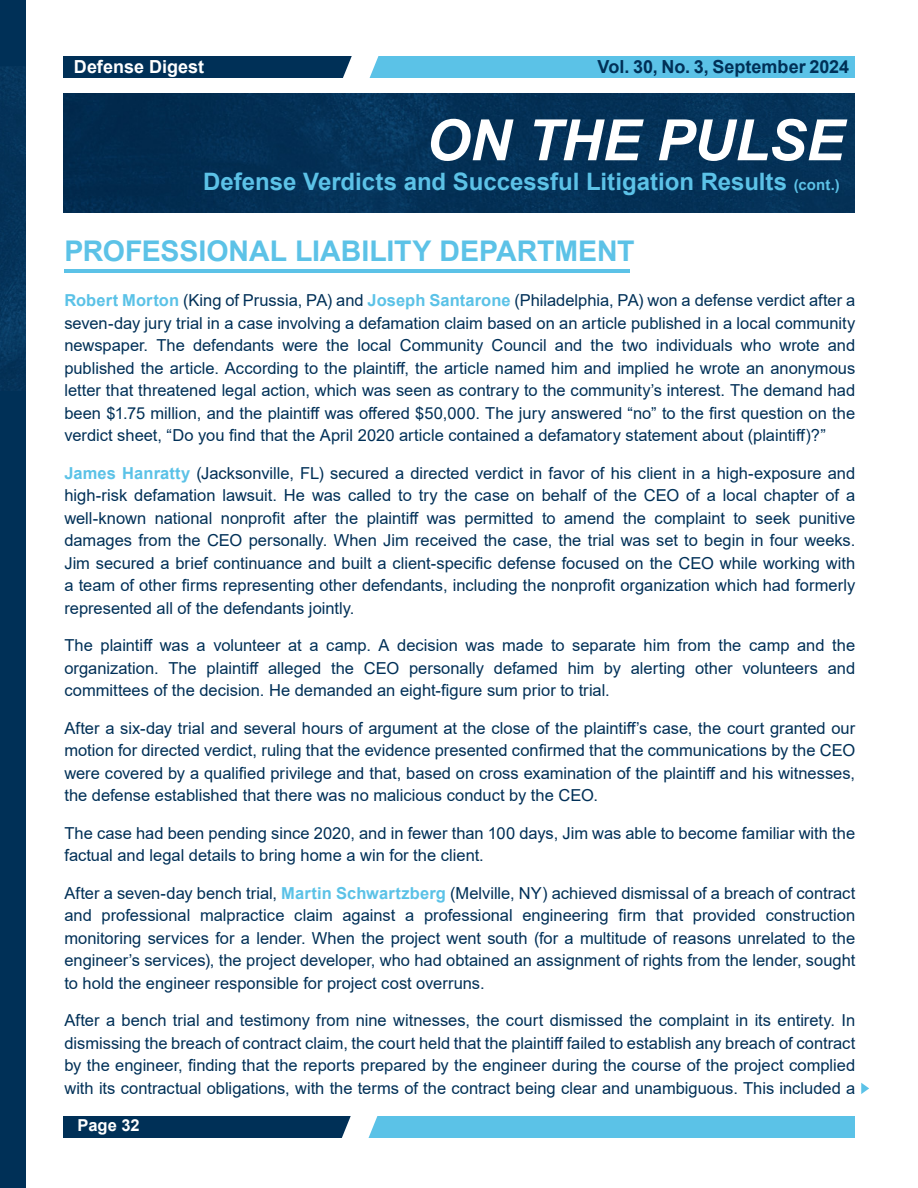
<style>
.page{position:relative;width:918px;height:1188px;background:#fff}
.page>*{position:absolute;margin:0;border:0;box-sizing:border-box;transform-origin:0 0}
.Body_Text_-_Align_Left{font:italic 700 57px "Arial";letter-spacing:-.005em;color:#fff}
.Body_Text_-_Align_Left-2{font:700 28.5px "Arial";color:#5cc2e7}
.Body_Text_-_Align_Left-3{font:700 24px "Arial";color:#5cc2e7}
.Body_Text_-_Align_Left-4{font:700 18px "Arial";color:#003057}
.Body_Text_-_Align_Left-5{font:700 18px "Arial";color:#fff}
.Body_Text_-_Align_Left-6{font:16.5px/22.5px "Arial";color:#003057}
.Body_Text_-_Align_Left-7{font:700 16.5px "Arial";letter-spacing:-.005em;color:#fff}
.s1{font-size:15px}
.s2{font-weight:700;color:#5bc2e7}
</style>
<div class="page">
<div style="left:63px;top:56px;width:295px;height:21px;background:#003057"></div>
<div style="left:363px;top:56px;width:492px;height:21px;background:#5bc2e7"></div>
<svg style="left:340px;top:56px;width:43px;height:38px"></svg>
<div style="left:362px;top:1116px;width:492px;height:21px;background:#5bc2e7"></div>
<div style="left:63px;top:1116px;width:295px;height:21px;background:#003057"></div>
<svg style="left:340px;top:1116px;width:43px;height:22px"></svg>
<div style="left:0;top:0;width:26px;height:1188px;background:#003057"></div>
<img style="left:0;top:67px;width:26px;height:322px">
<img style="left:64px;top:94px;width:791px;height:119px">
<hr style="left:64px;top:269px;width:566px;height:4px;background:#5cc2e7">
<svg style="left:861px;top:1083px;width:8px;height:11px"></svg>
<p class="Body_Text_-_Align_Left-5" style="left:74px;top:54px;width:132px">Defense Digest</p>
<p class="Body_Text_-_Align_Left-4" style="left:597px;top:54px;width:253px">Vol. 30, No. 3, September 2024</p>
<p class="Body_Text_-_Align_Left" style="left:426px;top:102px;width:420px">ON THE PULSE</p>
<p class="Body_Text_-_Align_Left-3" style="left:203px;top:165px;width:638px">Defense Verdicts and Successful Litigation Results <span class="s1">(cont.)</span></p>
<p class="Body_Text_-_Align_Left-2" style="left:64px;top:231px;width:572px">PROFESSIONAL LIABILITY DEPARTMENT</p>
<p class="Body_Text_-_Align_Left-6" style="left:64px;top:289px;width:792px"><span class="s2">Robert Morton</span> (King of Prussia, PA) and <span class="s2">Joseph Santarone</span> (Philadelphia, PA) won a defense verdict after a seven-day jury trial in a case involving a defamation claim based on an article published in a local community</p>
<p class="Body_Text_-_Align_Left-6" style="left:64px;top:334px;width:792px">newspaper. The defendants were the local Community Council and the two individuals who wrote and</p>
<p class="Body_Text_-_Align_Left-6" style="left:64px;top:356px;width:792px;text-align:justify">published the article. According to the plaintiff, the article named him and implied he wrote an anonymous letter that threatened legal action, which was seen as contrary to the community’s interest. The demand had been $1.75 million, and the plaintiff was offered $50,000. The jury answered “no” to the first question on the verdict sheet, “Do you find that the April 2020 article contained a defamatory statement about (plaintiff)?”</p>
<p class="Body_Text_-_Align_Left-6" style="left:64px;top:461px;width:792px"><span class="s2">James Hanratty</span> (Jacksonville, FL) secured a directed verdict in favor of his client in a high-exposure and high-risk defamation lawsuit. He was called to try the case on behalf of the CEO of a local chapter of a</p>
<p class="Body_Text_-_Align_Left-6" style="left:64px;top:506px;width:792px">well-known national nonprofit after the plaintiff was permitted to amend the complaint to seek punitive</p>
<p class="Body_Text_-_Align_Left-6" style="left:64px;top:529px;width:792px;text-align:justify">damages from the CEO personally. When Jim received the case, the trial was set to begin in four weeks.<br>Jim secured a brief continuance and built a client-specific defense focused on the CEO while working with a team of other firms representing other defendants, including the nonprofit organization which had formerly</p>
<p class="Body_Text_-_Align_Left-6" style="left:64px;top:596px;width:292px">represented all of the defendants jointly.</p>
<p class="Body_Text_-_Align_Left-6" style="left:64px;top:634px;width:792px">The plaintiff was a volunteer at a camp. A decision was made to separate him from the camp and the</p>
<p class="Body_Text_-_Align_Left-6" style="left:64px;top:656px;width:792px">organization. The plaintiff alleged the CEO personally defamed him by alerting other volunteers and</p>
<p class="Body_Text_-_Align_Left-6" style="left:64px;top:679px;width:547px">committees of the decision. He demanded an eight-figure sum prior to trial.</p>
<p class="Body_Text_-_Align_Left-6" style="left:64px;top:716px;width:792px;text-align:justify">After a six-day trial and several hours of argument at the close of the plaintiff’s case, the court granted our motion for directed verdict, ruling that the evidence presented confirmed that the communications by the CEO were covered by a qualified privilege and that, based on cross examination of the plaintiff and his witnesses, the defense established that there was no malicious conduct by the CEO.</p>
<p class="Body_Text_-_Align_Left-6" style="left:64px;top:821px;width:792px">The case had been pending since 2020, and in fewer than 100 days, Jim was able to become familiar with the factual and legal details to bring home a win for the client.</p>
<p class="Body_Text_-_Align_Left-6" style="left:64px;top:881px;width:792px">After a seven-day bench trial, <span class="s2">Martin Schwartzberg</span> (Melville, NY) achieved dismissal of a breach of contract</p>
<p class="Body_Text_-_Align_Left-6" style="left:64px;top:904px;width:792px">and professional malpractice claim against a professional engineering firm that provided construction</p>
<p class="Body_Text_-_Align_Left-6" style="left:64px;top:926px;width:792px">monitoring services for a lender. When the project went south (for a multitude of reasons unrelated to the</p>
<p class="Body_Text_-_Align_Left-6" style="left:64px;top:949px;width:792px">engineer’s services), the project developer, who had obtained an assignment of rights from the lender, sought to hold the engineer responsible for project cost overruns.</p>
<p class="Body_Text_-_Align_Left-6" style="left:64px;top:1009px;width:792px">After a bench trial and testimony from nine witnesses, the court dismissed the complaint in its entirety. In</p>
<p class="Body_Text_-_Align_Left-6" style="left:64px;top:1031px;width:792px;text-align:justify">dismissing the breach of contract claim, the court held that the plaintiff failed to establish any breach of contract by the engineer, finding that the reports prepared by the engineer during the course of the project complied with its contractual obligations, with the terms of the contract being clear and unambiguous. This included a</p>
<p class="Body_Text_-_Align_Left-7" style="left:78px;top:1114px;width:64px">Page 32</p>
</div>
